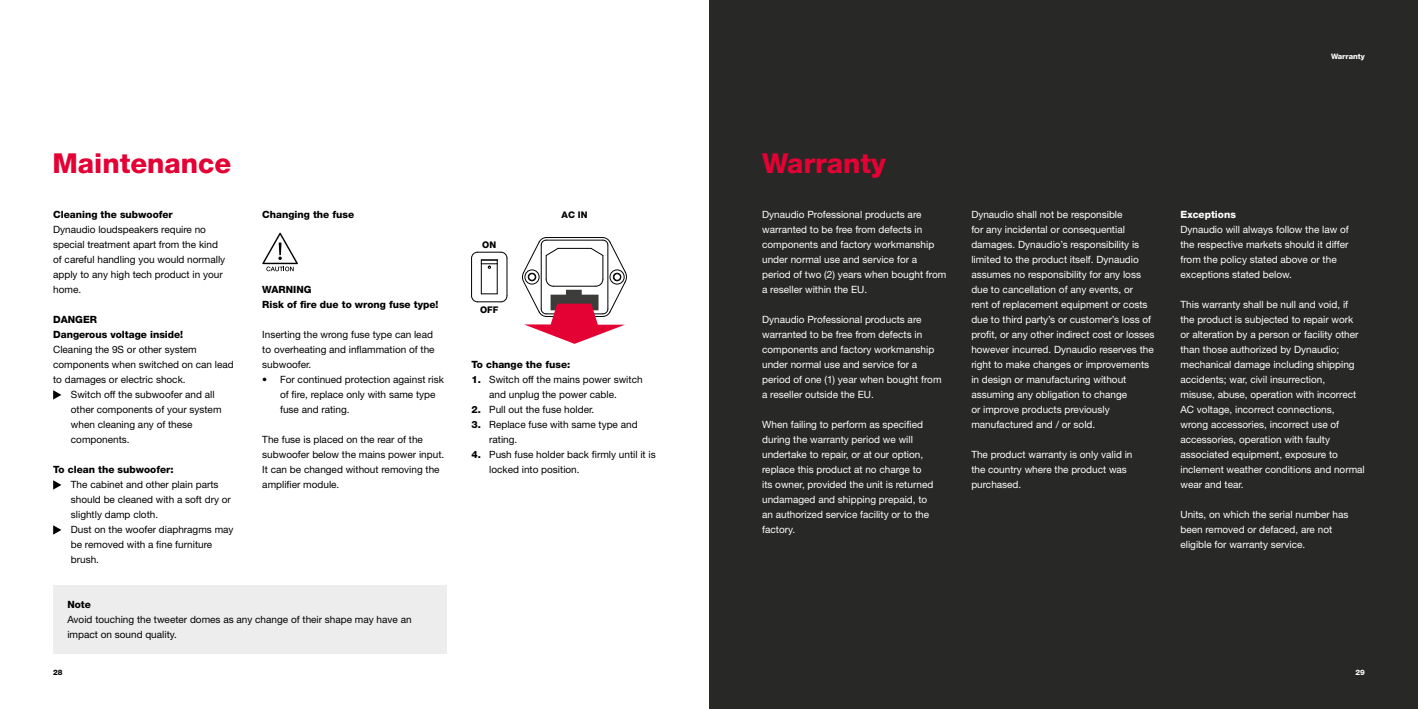
<style>
.page{position:relative;width:1418px;height:709px;background:#fff}
.page>*{position:absolute;margin:0;border:0;box-sizing:border-box;transform-origin:0 0}
.t1{font:800 27.5px "Helvetica Neue LT Std";color:#e40134}
.t2{font:10px/15px "Helvetica Neue LT Std";color:#fff}
.t3{font:10px/15px "Helvetica Neue LT Std";color:#000}
.t4{font:800 10px/15px "Helvetica Neue LT Std";color:#000}
.t5{font:800 10px "Helvetica Neue LT Std";color:#fff}
.t6{font:800 9.12px "Helvetica Neue LT Std";color:#000}
.t7{font:800 7.5px "Helvetica Neue LT Std";color:#fff}
.t8{font:800 7.5px "Helvetica Neue LT Std";color:#000}
.s1{font-weight:800}
</style>
<div class="page">
<div style="left:709px;top:0;width:708px;height:709px;background:#282827"></div>
<svg style="left:262px;top:233px;width:36px;height:38px"></svg>
<svg style="left:53px;top:390px;width:8px;height:9px"></svg>
<svg style="left:53px;top:480px;width:8px;height:9px"></svg>
<svg style="left:53px;top:525px;width:8px;height:9px"></svg>
<div style="left:53px;top:585px;width:393px;height:68px;background:#ededed"></div>
<hr style="left:497px;top:264px;width:1px;height:30px;background:#000">
<hr style="left:481px;top:264px;width:1px;height:30px;background:#000">
<hr style="left:506px;top:258px;width:1px;height:38px;background:#000">
<hr style="left:471px;top:258px;width:1px;height:38px;background:#000">
<svg style="left:471px;top:293px;width:36px;height:9px"></svg>
<svg style="left:471px;top:252px;width:36px;height:17px"></svg>
<svg style="left:522px;top:237px;width:105px;height:107px"></svg>
<h1 class="t1" style="left:52px;top:146px;width:180px">Maintenance</h1>
<p class="t4" style="left:53px;top:207px;width:121px">Cleaning the subwoofer</p>
<p class="t3" style="left:53px;top:222px;width:174px">Dynaudio loudspeakers require no special treatment apart from the kind of careful handling you would normally apply to any high tech product in your home.</p>
<p class="t4" style="left:53px;top:312px;width:132px">DANGER<br>Dangerous voltage inside!</p>
<p class="t3" style="left:53px;top:342px;width:145px">Cleaning the 9S or other system</p>
<p class="t3" style="left:53px;top:357px;width:182px">components when switched on can lead</p>
<p class="t3" style="left:53px;top:372px;width:134px">to damages or electric shock.</p>
<p class="t3" style="left:71px;top:387px;width:145px">Switch off the subwoofer and all</p>
<p class="t3" style="left:71px;top:402px;width:152px">other components of your system</p>
<p class="t3" style="left:71px;top:417px;width:123px">when cleaning any of these</p>
<p class="t3" style="left:71px;top:432px;width:60px">components.</p>
<p class="t4" style="left:53px;top:462px;width:122px">To clean the subwoofer:</p>
<p class="t3" style="left:71px;top:477px;width:164px">The cabinet and other plain parts should be cleaned with a soft dry or slightly damp cloth.<br>Dust on the woofer diaphragms may be removed with a fine furniture brush.</p>
<p class="t4" style="left:262px;top:207px;width:93px">Changing the fuse</p>
<p class="t4" style="left:262px;top:282px;width:178px">WARNING<br>Risk of fire due to wrong fuse type!</p>
<p class="t3" style="left:262px;top:327px;width:174px">Inserting the wrong fuse type can lead to overheating and inflammation of the subwoofer.</p>
<p class="t3" style="left:280px;top:372px;width:165px;text-indent:-18px">• For continued protection against risk of fire, replace only with same type fuse and rating.</p>
<p class="t3" style="left:262px;top:432px;width:183px">The fuse is placed on the rear of the subwoofer below the mains power input.<br>It can be changed without removing the amplifier module.</p>
<p class="t4" style="left:67px;top:597px;width:25px">Note</p>
<p class="t3" style="left:67px;top:612px;width:346px">Avoid touching the tweeter domes as any change of their shape may have an impact on sound quality.</p>
<p class="t6" style="left:482px;top:239px;width:15px">ON</p>
<p class="t6" style="left:480px;top:304px;width:20px">OFF</p>
<p class="t6" style="left:561px;top:210px;width:27px">AC IN</p>
<p class="t4" style="left:471px;top:357px;width:100px">To change the fuse:</p>
<p class="t3" style="left:489px;top:372px;width:155px;text-indent:-18px"><span class="s1">1.</span> Switch off the mains power switch and unplug the power cable.</p>
<p class="t3" style="left:471px;top:402px;width:124px"><span class="s1">2.</span> Pull out the fuse holder.</p>
<p class="t3" style="left:489px;top:417px;width:150px;text-indent:-18px"><span class="s1">3.</span> Replace fuse with same type and rating.</p>
<p class="t3" style="left:489px;top:447px;width:168px;text-indent:-18px"><span class="s1">4.</span> Push fuse holder back firmly until it is locked into position.</p>
<p class="t7" style="left:1330px;top:51px;width:35px">Warranty</p>
<h1 class="t1" style="left:762px;top:146px;width:125px">Warranty</h1>
<p class="t2" style="left:762px;top:207px;width:186px">Dynaudio Professional products are warranted to be free from defects in components and factory workmanship under normal use and service for a period of two (2) years when bought from a reseller within the EU.</p>
<p class="t2" style="left:762px;top:312px;width:181px">Dynaudio Professional products are warranted to be free from defects in components and factory workmanship under normal use and service for a period of one (1) year when bought from a reseller outside the EU.</p>
<p class="t2" style="left:762px;top:417px;width:173px">When failing to perform as specified during the warranty period we will undertake to repair, or at our option, replace this product at no charge to its owner, provided the unit is returned undamaged and shipping prepaid, to an authorized service facility or to the factory.</p>
<p class="t2" style="left:971px;top:207px;width:185px">Dynaudio shall not be responsible<br>for any incidental or consequential damages. Dynaudio’s responsibility is limited to the product itself. Dynaudio assumes no responsibility for any loss due to cancellation of any events, or<br>rent of replacement equipment or costs due to third party’s or customer’s loss of profit, or any other indirect cost or losses however incurred. Dynaudio reserves the right to make changes or improvements in design or manufacturing without assuming any obligation to change<br>or improve products previously manufactured and / or sold.</p>
<p class="t2" style="left:971px;top:447px;width:163px">The product warranty is only valid in the country where the product was purchased.</p>
<p class="t5" style="left:1180px;top:209px;width:57px">Exceptions</p>
<p class="t2" style="left:1180px;top:222px;width:170px">Dynaudio will always follow the law of the respective markets should it differ from the policy stated above or the exceptions stated below.</p>
<p class="t2" style="left:1180px;top:297px;width:186px">This warranty shall be null and void, if<br>the product is subjected to repair work or alteration by a person or facility other than those authorized by Dynaudio; mechanical damage including shipping accidents; war, civil insurrection,<br>misuse, abuse, operation with incorrect AC voltage, incorrect connections, wrong accessories, incorrect use of accessories, operation with faulty associated equipment, exposure to inclement weather conditions and normal wear and tear.</p>
<p class="t2" style="left:1180px;top:507px;width:170px">Units, on which the serial number has been removed or defaced, are not eligible for warranty service.</p>
<p class="t8" style="left:53px;top:667px;width:11px">28</p>
<p class="t7" style="left:1355px;top:667px;width:11px">29</p>
</div>
